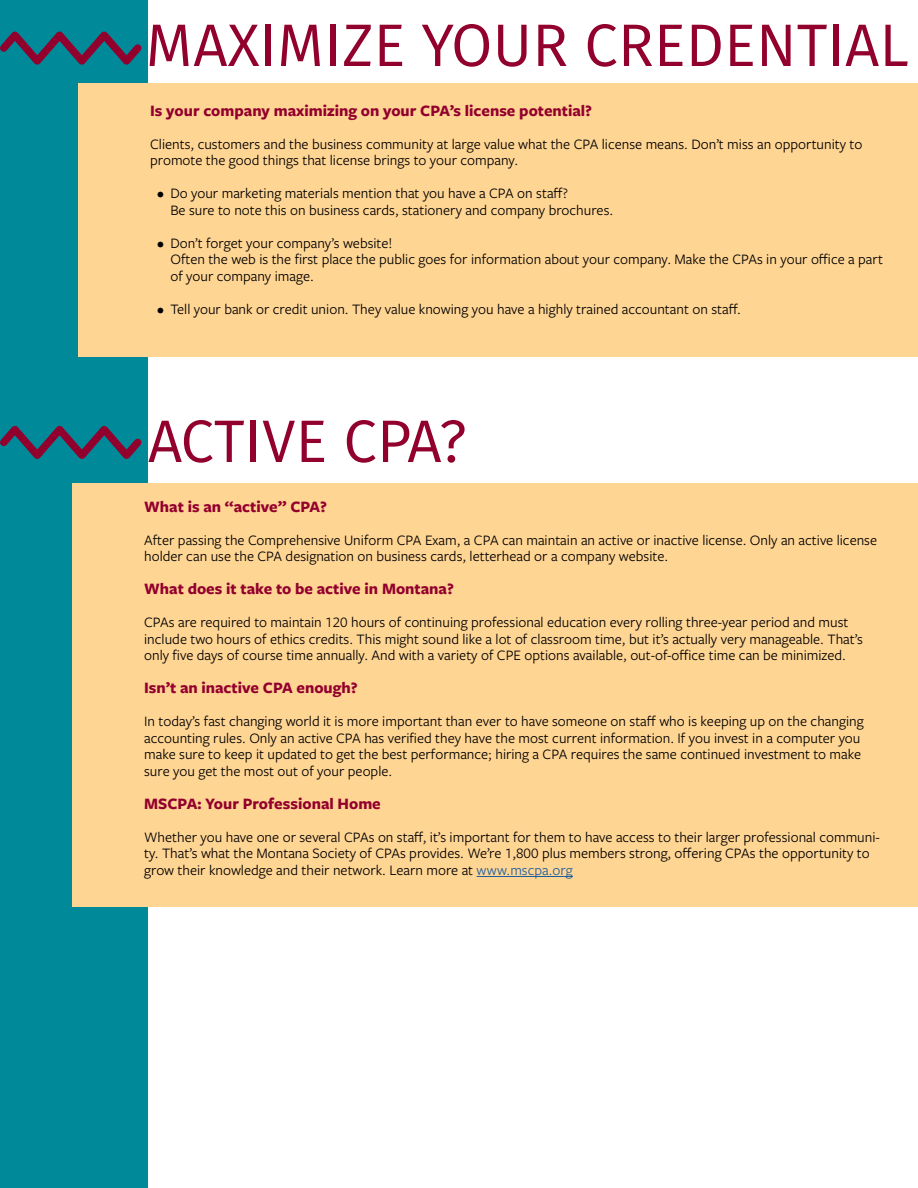
<style>
.page{position:relative;width:918px;height:1188px;background:#fff}
.page>*{position:absolute;margin:0;border:0;box-sizing:border-box;transform-origin:0 0}
.t1{font:60px "Fira Sans";color:#92002d}
.t2{font:700 16.5px "Freight Sans Pro";color:#92002d}
.t3{font:15px/16.5px "Freight Sans Pro";color:#000}
.s1{color:#215e9e}
</style>
<div class="page">
<div style="left:0;top:0;width:148px;height:1188px;background:#008998"></div>
<div style="left:79px;top:83px;width:839px;height:274px;background:#ffd594"></div>
<div style="left:72px;top:483px;width:846px;height:424px;background:#ffd594"></div>
<hr style="left:477px;top:876px;width:96px;height:1px;background:#215e9e">
<svg style="left:0;top:31px;width:142px;height:34px"></svg>
<svg style="left:0;top:425px;width:142px;height:34px"></svg>
<h1 class="t1" style="left:146px;top:3px;width:765px">MAXIMIZE YOUR CREDENTIAL</h1>
<p class="t2" style="left:150px;top:99px;width:444px">Is your company maximizing on your CPA’s license potential?</p>
<p class="t3" style="left:150px;top:135px;width:714px">Clients, customers and the business community at large value what the CPA license means. Don’t miss an opportunity to promote the good things that license brings to your company.</p>
<p class="t3" style="left:170px;top:184px;width:444px;text-indent:-14px">• Do your marketing materials mention that you have a CPA on staff?<br>Be sure to note this on business cards, stationery and company brochures.</p>
<p class="t3" style="left:170px;top:234px;width:714px;text-indent:-14px">• Don’t forget your company’s website!<br>Often the web is the first place the public goes for information about your company. Make the CPAs in your office a part of your company image.</p>
<p class="t3" style="left:157px;top:300px;width:586px">• Tell your bank or credit union. They value knowing you have a highly trained accountant on staff.</p>
<h1 class="t1" style="left:148px;top:399px;width:320px">ACTIVE CPA?</h1>
<p class="t2" style="left:144px;top:495px;width:184px">What is an “active” CPA?</p>
<p class="t3" style="left:144px;top:531px;width:734px">After passing the Comprehensive Uniform CPA Exam, a CPA can maintain an active or inactive license. Only an active license holder can use the CPA designation on business cards, letterhead or a company website.</p>
<p class="t2" style="left:144px;top:577px;width:311px">What does it take to be active in Montana?</p>
<p class="t3" style="left:144px;top:613px;width:720px">CPAs are required to maintain 120 hours of continuing professional education every rolling three-year period and must include two hours of ethics credits. This might sound like a lot of classroom time, but it’s actually very manageable. That’s only five days of course time annually. And with a variety of CPE options available, out-of-office time can be minimized.</p>
<p class="t2" style="left:144px;top:676px;width:215px">Isn’t an inactive CPA enough?</p>
<p class="t3" style="left:144px;top:712px;width:721px">In today’s fast changing world it is more important than ever to have someone on staff who is keeping up on the changing accounting rules. Only an active CPA has verified they have the most current information. If you invest in a computer you make sure to keep it updated to get the best performance; hiring a CPA requires the same continued investment to make sure you get the most out of your people.</p>
<p class="t2" style="left:144px;top:792px;width:238px">MSCPA: Your Professional Home</p>
<p class="t3" style="left:144px;top:828px;width:737px">Whether you have one or several CPAs on staff, it’s important for them to have access to their larger professional communi&shy;ty. That’s what the Montana Society of CPAs provides. We’re 1,800 plus members strong, offering CPAs the opportunity to grow their knowledge and their network. Learn more at <span class="s1">www.mscpa.org</span></p>
</div>
